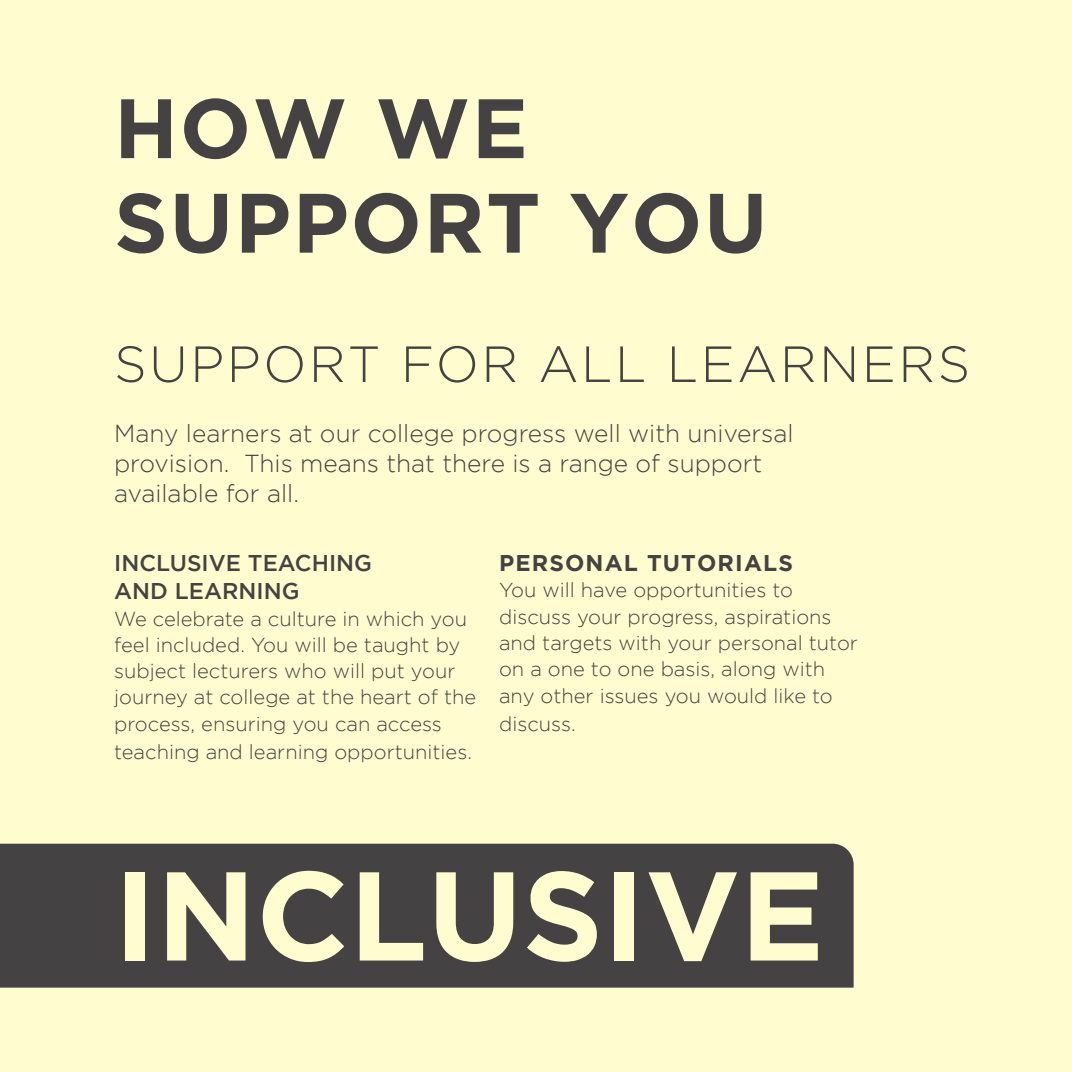
<style>
.page{position:relative;width:1072px;height:1072px;background:#fff}
.page>*{position:absolute;margin:0;border:0;box-sizing:border-box;transform-origin:0 0}
.t1{font:700 126px "Gotham";color:#fffdd0}
.t2{font:700 84px "Gotham";letter-spacing:.02em;color:#444242}
.t3{font:300 50.75px "Gotham";letter-spacing:.05em;color:#444242}
.t4{font:300 24.5px/29.8px "Gotham";color:#444242}
.t5{font:500 22.75px "Gotham";color:#444242}
.t6{font:700 22.75px "Gotham";letter-spacing:.05em;color:#444242}
.t7{font:300 20.12px/26.6px "Gotham";color:#444242}
</style>
<div class="page">
<div style="left:0;top:0;width:1071px;height:1071px;background:#fffdd0"></div>
<div style="left:0;top:843px;width:853px;height:144px;background:#444242"></div>
<p class="t2" style="left:114px;top:80px;width:415px">HOW WE</p>
<p class="t2" style="left:114px;top:174px;width:655px">SUPPORT YOU</p>
<p class="t3" style="left:114px;top:336px;width:857px">SUPPORT FOR ALL LEARNERS</p>
<p class="t4" style="left:114px;top:418px;width:681px">Many learners at our college progress well with universal provision. This means that there is a range of support available for all.</p>
<p class="t5" style="left:114px;top:550px;width:259px">INCLUSIVE TEACHING</p>
<p class="t5" style="left:114px;top:578px;width:187px">AND LEARNING</p>
<p class="t7" style="left:114px;top:605px;width:364px">We celebrate a culture in which you feel included. You will be taught by subject lecturers who will put your journey at college at the heart of the process, ensuring you can access teaching and learning opportunities.</p>
<p class="t6" style="left:499px;top:550px;width:295px">PERSONAL TUTORIALS</p>
<p class="t7" style="left:499px;top:577px;width:360px">You will have opportunities to discuss your progress, aspirations and targets with your personal tutor on a one to one basis, along with any other issues you would like to discuss.</p>
<p class="t1" style="left:114px;top:843px;width:712px">INCLUSIVE</p>
</div>
